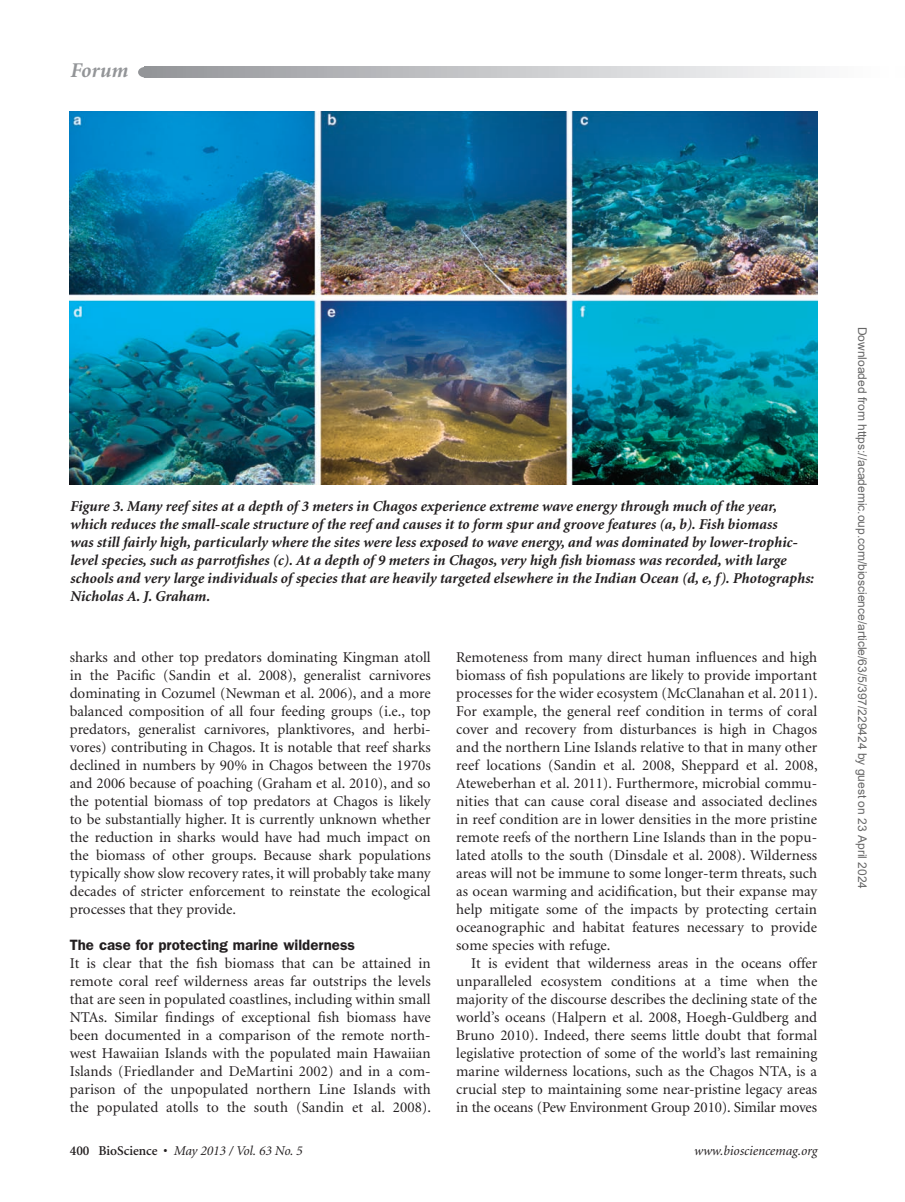
<style>
.page{position:relative;width:905px;height:1202px;background:#fff}
.page>*{position:absolute;margin:0;border:0;box-sizing:border-box;transform-origin:0 0}
.t1{font:italic 700 21px "Minion";color:#939598}
.t2{font:15px/18px "Minion";color:#231f20;text-align:justify}
.t3{font:italic 700 15px/18px "Minion";color:#231f20}
.t4{font:600 15px "Franklin Gothic";color:#231f20}
.t5{font:italic 13.5px "Minion";color:#231f20}
.t6{font:12px "Arial";color:#666}
.s1{font-weight:600;font-style:normal}
</style>
<div class="page">
<svg style="left:148px;top:67px;width:662px;height:10px;background:#c5c6c8"></svg>
<div style="left:138px;top:67px;width:14px;height:10px;background:#939598;border-radius:50%"></div>
<img style="left:70px;top:111px;width:747px;height:374px">
<h1 class="t1" style="left:70px;top:60px;width:59px">Forum</h1>
<p class="t3" style="left:70px;top:497px;width:745px">Figure 3. Many reef sites at a depth of 3 meters in Chagos experience extreme wave energy through much of the year, which reduces the small-scale structure of the reef and causes it to form spur and groove features (a, b). Fish biomass<br>was still fairly high, particularly where the sites were less exposed to wave energy, and was dominated by lower-trophic&shy;level species, such as parrotfishes (c). At a depth of 9 meters in Chagos, very high fish biomass was recorded, with large schools and very large individuals of species that are heavily targeted elsewhere in the Indian Ocean (d, e, f). Photographs:<br>Nicholas A. J. Graham.</p>
<p class="t2" style="left:70px;top:648px;width:362px">sharks and other top predators dominating Kingman atoll in the Pacific (Sandin et al. 2008), generalist carnivores dominating in Cozumel (Newman et al. 2006), and a more balanced composition of all four feeding groups (i.e., top predators, generalist carnivores, planktivores, and herbi&shy;vores) contributing in Chagos. It is notable that reef sharks declined in numbers by 90% in Chagos between the 1970s and 2006 because of poaching (Graham et al. 2010), and so the potential biomass of top predators at Chagos is likely to be substantially higher. It is currently unknown whether the reduction in sharks would have had much impact on the biomass of other groups. Because shark populations typically show slow recovery rates, it will probably take many decades of stricter enforcement to reinstate the ecological processes that they provide.</p>
<p class="t4" style="left:70px;top:935px;width:287px">The case for protecting marine wilderness</p>
<p class="t2" style="left:70px;top:954px;width:363px">It is clear that the fish biomass that can be attained in remote coral reef wilderness areas far outstrips the levels that are seen in populated coastlines, including within small NTAs. Similar findings of exceptional fish biomass have been documented in a comparison of the remote north&shy;west Hawaiian Islands with the populated main Hawaiian Islands (Friedlander and DeMartini 2002) and in a com&shy;parison of the unpopulated northern Line Islands with the populated atolls to the south (Sandin et al. 2008).</p>
<p class="t2" style="left:456px;top:648px;width:363px">Remoteness from many direct human influences and high biomass of fish populations are likely to provide important processes for the wider ecosystem (McClanahan et al. 2011).<br>For example, the general reef condition in terms of coral cover and recovery from disturbances is high in Chagos and the northern Line Islands relative to that in many other reef locations (Sandin et al. 2008, Sheppard et al. 2008, Ateweberhan et al. 2011). Furthermore, microbial commu&shy;nities that can cause coral disease and associated declines in reef condition are in lower densities in the more pristine remote reefs of the northern Line Islands than in the popu&shy;lated atolls to the south (Dinsdale et al. 2008). Wilderness areas will not be immune to some longer-term threats, such as ocean warming and acidification, but their expanse may help mitigate some of the impacts by protecting certain oceanographic and habitat features necessary to provide some species with refuge.</p>
<p class="t2" style="left:456px;top:954px;width:362px;text-indent:15px">It is evident that wilderness areas in the oceans offer unparalleled ecosystem conditions at a time when the majority of the discourse describes the declining state of the world’s oceans (Halpern et al. 2008, Hoegh-Guldberg and Bruno 2010). Indeed, there seems little doubt that formal legislative protection of some of the world’s last remaining marine wilderness locations, such as the Chagos NTA, is a crucial step to maintaining some near-pristine legacy areas in the oceans (Pew Environment Group 2010). Similar moves</p>
<p class="t5" style="left:70px;top:1144px;width:234px"><span class="s1">400 BioScience •</span> May 2013 / Vol. 63 No. 5</p>
<p class="t5" style="left:693px;top:1144px;width:125px">www.biosciencemag.org</p>
<p class="t6" style="left:866px;top:327px;width:563px;rotate:90deg">Downloaded from https://academic.oup.com/bioscience/article/63/5/397/229424 by guest on 23 April 2024</p>
</div>
